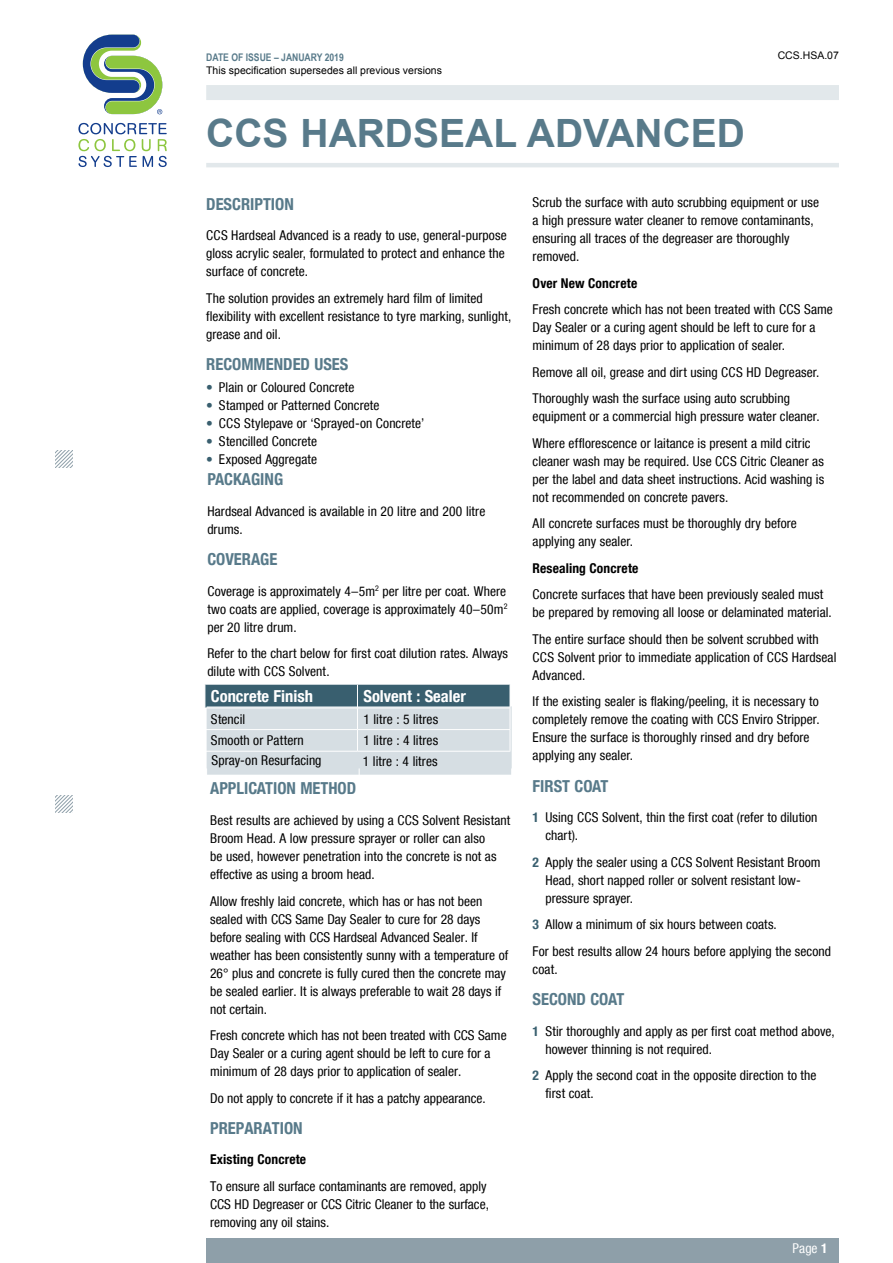
<style>
.page{position:relative;width:893px;height:1263px;background:#fff}
.page>*{position:absolute;margin:0;border:0;box-sizing:border-box;transform-origin:0 0}
.t1{font:700 39px "Arial";color:#587a8a}
.t2{font:700 condensed 16.5px "Helvetica Neue LT Com";color:#587a8a}
.t3{font:700 condensed 16.5px "Helvetica Neue LT Com";color:#fff}
.t4{font:condensed 13.5px/18px "Helvetica Neue LT Com";letter-spacing:.005em;color:#000}
.t5{font:700 condensed 13.5px "Helvetica Neue LT Com";letter-spacing:.01em;color:#000}
.t6{font:condensed 13.5px "Helvetica Neue LT Com";color:#fff}
.t7{font:10.5px "Arial";color:#000}
.t8{font:700 10.5px "Arial Narrow";color:#587a8a}
.s1{font-weight:700;color:#395f6f}
.s2{font-weight:700}
</style>
<div class="page">
<div style="left:206px;top:85px;width:633px;height:15px;background:#e2e8eb"></div>
<hr style="left:206px;top:163px;width:633px;height:4px;background:#e2e8eb">
<div style="left:206px;top:1238px;width:633px;height:25px;background:#8e9fa9"></div>
<svg style="left:78px;top:123px;width:89px;height:44px"></svg>
<svg style="left:83px;top:35px;width:79px;height:79px"></svg>
<svg style="left:55px;top:451px;width:17px;height:17px"></svg>
<svg style="left:55px;top:795px;width:17px;height:17px"></svg>
<svg style="left:205px;top:684px;width:307px;height:91px;background:#b3c1c9"></svg>
<p class="t8" style="left:206px;top:51px;width:139px">DATE OF ISSUE – JANUARY 2019</p>
<p class="t7" style="left:206px;top:63px;width:237px">This specification supersedes all previous versions</p>
<h1 class="t1" style="left:206px;top:108px;width:540px">CCS HARDSEAL ADVANCED</h1>
<p class="t7" style="left:778px;top:48px;width:63px">CCS.HSA.07</p>
<p class="t2" style="left:206px;top:194px;width:89px">DESCRIPTION</p>
<p class="t4" style="left:206px;top:226px;width:302px">CCS Hardseal Advanced is a ready to use, general-purpose gloss acrylic sealer, formulated to protect and enhance the surface of concrete.</p>
<p class="t4" style="left:206px;top:289px;width:307px">The solution provides an extremely hard film of limited flexibility with excellent resistance to tyre marking, sunlight, grease and oil.</p>
<p class="t2" style="left:206px;top:354px;width:144px">RECOMMENDED USES</p>
<p class="t4" style="left:206px;top:378px;width:150px"><span class="s1">•</span> Plain or Coloured Concrete</p>
<p class="t4" style="left:206px;top:396px;width:175px"><span class="s1">•</span> Stamped or Patterned Concrete</p>
<p class="t4" style="left:206px;top:414px;width:220px"><span class="s1">•</span> CCS Stylepave or ‘Sprayed-on Concrete’</p>
<p class="t4" style="left:206px;top:432px;width:112px"><span class="s1">•</span> Stencilled Concrete</p>
<p class="t4" style="left:206px;top:450px;width:112px"><span class="s1">•</span> Exposed Aggregate</p>
<p class="t2" style="left:207px;top:469px;width:77px">PACKAGING</p>
<p class="t4" style="left:207px;top:502px;width:279px">Hardseal Advanced is available in 20 litre and 200 litre drums.</p>
<p class="t2" style="left:207px;top:549px;width:71px">COVERAGE</p>
<p class="t4" style="left:207px;top:582px;width:302px;text-align:justify">Coverage is approximately 4–5m<sup>2</sup> per litre per coat. Where two coats are applied, coverage is approximately 40–50m<sup>2 </sup>per 20 litre drum.</p>
<p class="t4" style="left:207px;top:644px;width:302px">Refer to the chart below for first coat dilution rates. Always dilute with CCS Solvent.</p>
<p class="t3" style="left:211px;top:686px;width:104px">Concrete Finish</p>
<p class="t3" style="left:363px;top:686px;width:104px">Solvent : Sealer</p>
<p class="t4" style="left:211px;top:710px;width:36px">Stencil</p>
<p class="t4" style="left:363px;top:710px;width:76px">1 litre : 5 litres</p>
<p class="t4" style="left:211px;top:731px;width:94px">Smooth or Pattern</p>
<p class="t4" style="left:363px;top:731px;width:76px">1 litre : 4 litres</p>
<p class="t4" style="left:211px;top:751px;width:112px">Spray-on Resurfacing</p>
<p class="t4" style="left:363px;top:752px;width:76px">1 litre : 4 litres</p>
<p class="t2" style="left:210px;top:778px;width:148px">APPLICATION METHOD</p>
<p class="t4" style="left:210px;top:811px;width:302px">Best results are achieved by using a CCS Solvent Resistant Broom Head. A low pressure sprayer or roller can also<br>be used, however penetration into the concrete is not as effective as using a broom head.</p>
<p class="t4" style="left:210px;top:892px;width:300px">Allow freshly laid concrete, which has or has not been sealed with CCS Same Day Sealer to cure for 28 days before sealing with CCS Hardseal Advanced Sealer. If weather has been consistently sunny with a temperature of 26° plus and concrete is fully cured then the concrete may be sealed earlier. It is always preferable to wait 28 days if not certain.</p>
<p class="t4" style="left:210px;top:1026px;width:298px">Fresh concrete which has not been treated with CCS Same<br>Day Sealer or a curing agent should be left to cure for a minimum of 28 days prior to application of sealer.</p>
<p class="t4" style="left:210px;top:1089px;width:277px">Do not apply to concrete if it has a patchy appearance.</p>
<p class="t2" style="left:210px;top:1118px;width:94px">PREPARATION</p>
<p class="t5" style="left:210px;top:1151px;width:98px">Existing Concrete</p>
<p class="t4" style="left:210px;top:1177px;width:280px">To ensure all surface contaminants are removed, apply<br>CCS HD Degreaser or CCS Citric Cleaner to the surface, removing any oil stains.</p>
<p class="t4" style="left:533px;top:193px;width:288px">Scrub the surface with auto scrubbing equipment or use a high pressure water cleaner to remove contaminants, ensuring all traces of the degreaser are thoroughly removed.</p>
<p class="t5" style="left:533px;top:275px;width:106px">Over New Concrete</p>
<p class="t4" style="left:533px;top:300px;width:302px">Fresh concrete which has not been treated with CCS Same<br>Day Sealer or a curing agent should be left to cure for a minimum of 28 days prior to application of sealer.</p>
<p class="t4" style="left:533px;top:359px;width:288px;line-height:26.5px">Remove all oil, grease and dirt using CCS HD Degreaser.<br>Thoroughly wash the surface using auto scrubbing</p>
<p class="t4" style="left:533px;top:403px;width:288px;line-height:26.5px">equipment or a commercial high pressure water cleaner.<br>Where efflorescence or laitance is present a mild citric</p>
<p class="t4" style="left:533px;top:452px;width:293px;text-align:justify">cleaner wash may be required. Use CCS Citric Cleaner as per the label and data sheet instructions. Acid washing is not recommended on concrete pavers.</p>
<p class="t4" style="left:533px;top:514px;width:266px">All concrete surfaces must be thoroughly dry before applying any sealer.</p>
<p class="t5" style="left:533px;top:560px;width:107px">Resealing Concrete</p>
<p class="t4" style="left:533px;top:585px;width:301px">Concrete surfaces that have been previously sealed must be prepared by removing all loose or delaminated material.</p>
<p class="t4" style="left:533px;top:630px;width:305px">The entire surface should then be solvent scrubbed with<br>CCS Solvent prior to immediate application of CCS Hardseal<br>Advanced.</p>
<p class="t4" style="left:533px;top:692px;width:288px">If the existing sealer is flaking/peeling, it is necessary to completely remove the coating with CCS Enviro Stripper.<br>Ensure the surface is thoroughly rinsed and dry before applying any sealer.</p>
<p class="t2" style="left:533px;top:776px;width:77px">FIRST COAT</p>
<p class="t4" style="left:545px;top:808px;width:274px;text-indent:-13px"><span class="s1">1</span> Using CCS Solvent, thin the first coat (refer to dilution chart).</p>
<p class="t4" style="left:545px;top:853px;width:277px;text-indent:-13px"><span class="s1">2</span> Apply the sealer using a CCS Solvent Resistant Broom<br>Head, short napped roller or solvent resistant low&shy;pressure sprayer.</p>
<p class="t4" style="left:533px;top:911px;width:300px;line-height:26.5px"><span class="s1">3</span> Allow a minimum of six hours between coats.<br>For best results allow 24 hours before applying the second</p>
<p class="t4" style="left:533px;top:960px;width:27px">coat.</p>
<p class="t2" style="left:533px;top:989px;width:93px">SECOND COAT</p>
<p class="t4" style="left:545px;top:1022px;width:291px;text-indent:-13px"><span class="s1">1</span> Stir thoroughly and apply as per first coat method above, however thinning is not required.</p>
<p class="t4" style="left:545px;top:1066px;width:273px;text-indent:-13px"><span class="s1">2</span> Apply the second coat in the opposite direction to the first coat.</p>
<p class="t6" style="left:793px;top:1240px;width:37px">Page <span class="s2">1</span></p>
</div>
